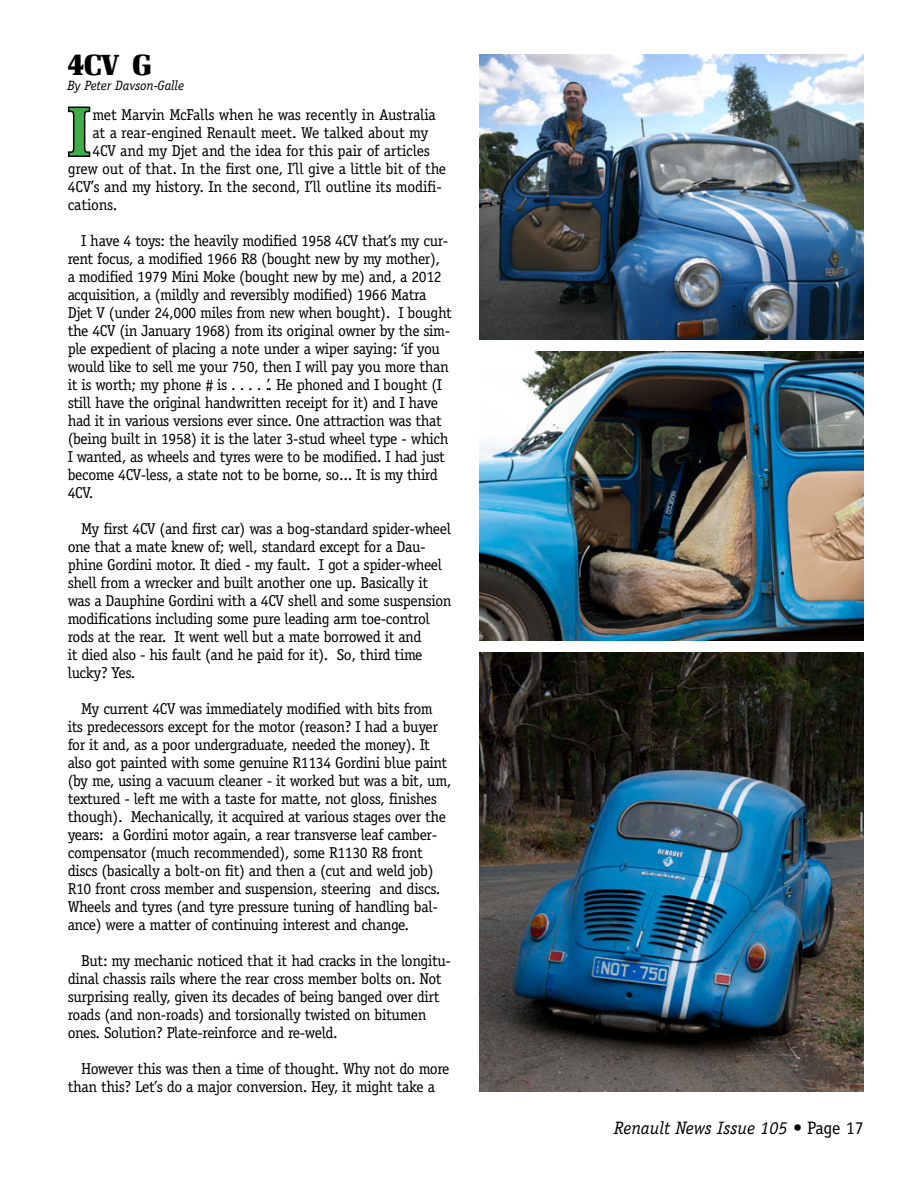
<style>
.page{position:relative;width:918px;height:1188px;background:#fff}
.page>*{position:absolute;margin:0;border:0;box-sizing:border-box;transform-origin:0 0}
.t1{font:65.1px "Renault Bulgarian Normal";color:#41ad49}
.t2{font:28.5px "Renault BQ Bold";color:#000}
.t3{font:italic 18px "Officina Serif";color:#000}
.t4{font:15.75px/18px "Officina Serif";letter-spacing:-.025em;color:#000}
.t5{font:italic 13.5px "Officina Serif";letter-spacing:-.01em;color:#000}
.s1{font-style:normal}
</style>
<div class="page">
<svg style="left:67px;top:106px;width:24px;height:51px"></svg>
<img style="left:479px;top:54px;width:385px;height:285px">
<img style="left:479px;top:352px;width:385px;height:289px">
<img style="left:479px;top:653px;width:385px;height:438px">
<h2 class="t2" style="left:68px;top:49px;width:86px">4CV G</h2>
<p class="t5" style="left:68px;top:78px;width:118px">By Peter Davson-Galle</p>
<h1 class="t1" style="left:68px;top:88px;width:27px">I</h1>
<p class="t4" style="left:92px;top:105px;width:345px">met Marvin McFalls when he was recently in Australia</p>
<p class="t4" style="left:92px;top:123px;width:337px">at a rear-engined Renault meet. We talked about my</p>
<p class="t4" style="left:92px;top:141px;width:339px">4CV and my Djet and the idea for this pair of articles</p>
<p class="t4" style="left:68px;top:159px;width:380px">grew out of that. In the first one, I’ll give a little bit of the</p>
<p class="t4" style="left:68px;top:177px;width:376px">4CV’s and my history. In the second, I’ll outline its modifi-</p>
<p class="t4" style="left:68px;top:195px;width:51px">cations.</p>
<p class="t4" style="left:68px;top:231px;width:386px;text-indent:13px">I have 4 toys: the heavily modified 1958 4CV that’s my cur&shy;rent focus, a modified 1966 R8 (bought new by my mother),<br>a modified 1979 Mini Moke (bought new by me) and, a 2012 acquisition, a (mildly and reversibly modified) 1966 Matra Djet V (under 24,000 miles from new when bought). I bought the 4CV (in January 1968) from its original owner by the sim&shy;ple expedient of placing a note under a wiper saying: ‘if you would like to sell me your 750, then I will pay you more than it is worth; my phone # is . . . . .’. He phoned and I bought (I still have the original handwritten receipt for it) and I have had it in various versions ever since. One attraction was that (being built in 1958) it is the later 3-stud wheel type - which I wanted, as wheels and tyres were to be modified. I had just become 4CV-less, a state not to be borne, so... It is my third 4CV.</p>
<p class="t4" style="left:68px;top:519px;width:385px;text-indent:13px">My first 4CV (and first car) was a bog-standard spider-wheel one that a mate knew of; well, standard except for a Dau&shy;phine Gordini motor. It died - my fault. I got a spider-wheel shell from a wrecker and built another one up. Basically it was a Dauphine Gordini with a 4CV shell and some suspension modifications including some pure leading arm toe-control rods at the rear. It went well but a mate borrowed it and<br>it died also - his fault (and he paid for it). So, third time lucky? Yes.</p>
<p class="t4" style="left:68px;top:699px;width:385px;text-indent:13px">My current 4CV was immediately modified with bits from its predecessors except for the motor (reason? I had a buyer for it and, as a poor undergraduate, needed the money). It also got painted with some genuine R1134 Gordini blue paint (by me, using a vacuum cleaner - it worked but was a bit, um, textured - left me with a taste for matte, not gloss, finishes though). Mechanically, it acquired at various stages over the years: a Gordini motor again, a rear transverse leaf camber&shy;compensator (much recommended), some R1130 R8 front discs (basically a bolt-on fit) and then a (cut and weld job)<br>R10 front cross member and suspension, steering and discs.<br>Wheels and tyres (and tyre pressure tuning of handling bal&shy;ance) were a matter of continuing interest and change.</p>
<p class="t4" style="left:68px;top:951px;width:385px;text-indent:13px">But: my mechanic noticed that it had cracks in the longitu&shy;dinal chassis rails where the rear cross member bolts on. Not surprising really, given its decades of being banged over dirt roads (and non-roads) and torsionally twisted on bitumen ones. Solution? Plate-reinforce and re-weld.</p>
<p class="t4" style="left:68px;top:1059px;width:383px;text-indent:13px">However this was then a time of thought. Why not do more than this? Let’s do a major conversion. Hey, it might take a</p>
<p class="t3" style="left:614px;top:1118px;width:251px">Renault News Issue 105 • <span class="s1">Page 17</span></p>
</div>
